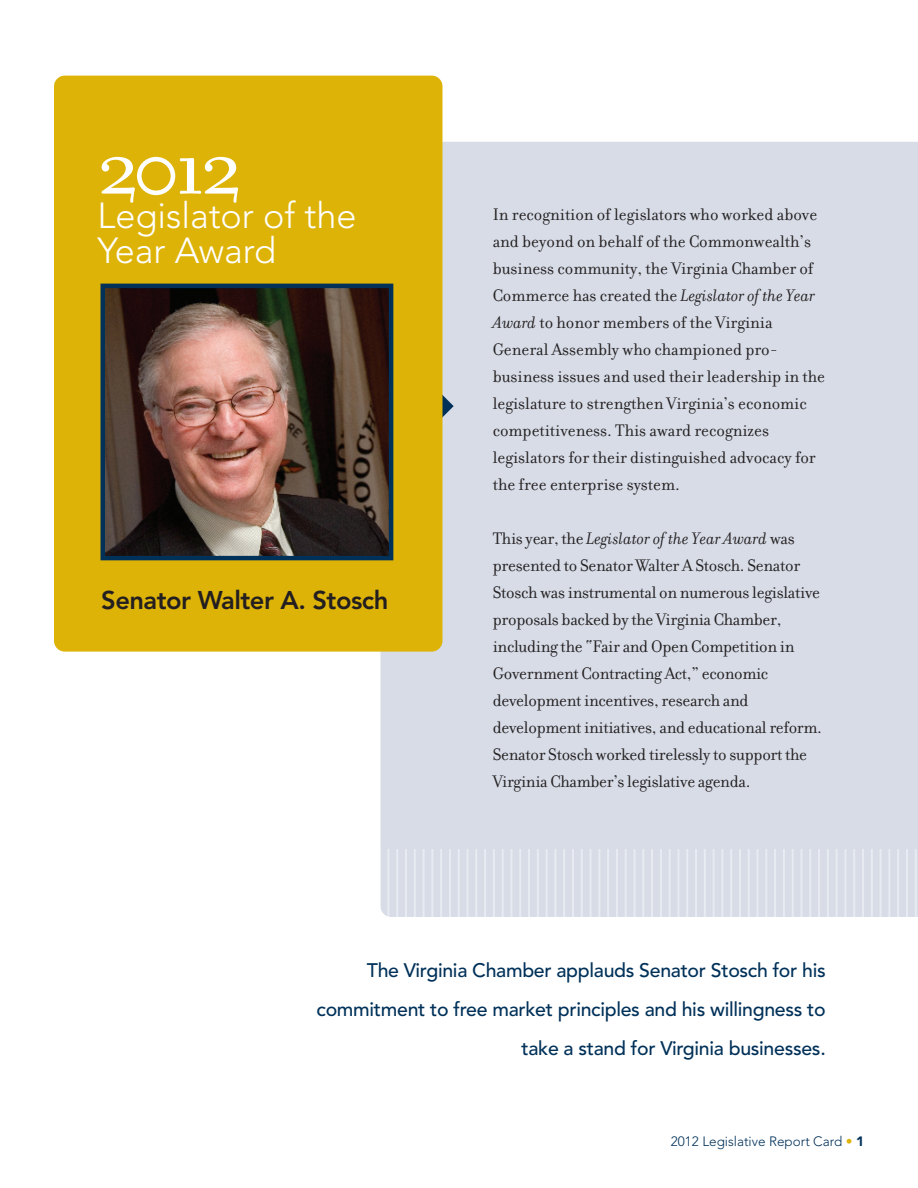
<style>
.page{position:relative;width:918px;height:1188px;background:#fff}
.page>*{position:absolute;margin:0;border:0;box-sizing:border-box;transform-origin:0 0}
.t1{font:90px "Filosofia";color:#fff}
.t2{font:300 36px/34.5px "Avenir";color:#fff}
.t3{font:800 25.5px "Avenir";letter-spacing:-.02em;color:#231f20}
.t4{font:500 19.5px/39px "Avenir";letter-spacing:-.015em;color:#003159;text-align:right}
.t5{font:18px/27px "Filosofia";color:#231f20}
.t6{font:300 13.5px "Avenir";color:#003159}
.s1{font-style:italic}
.s2{color:#deb308}
.s3{font-weight:900}
</style>
<div class="page">
<div style="left:381px;top:142px;width:537px;height:775px;background:#d7dce7"></div>
<svg style="left:442px;top:385px;width:12px;height:43px"></svg>
<div style="left:54px;top:76px;width:388px;height:576px;background:#deb308;border-radius:11px"></div>
<img style="left:105px;top:289px;width:283px;height:266px">
<div style="left:100px;top:284px;width:293px;height:276px;border:4px solid #003159"></div>
<svg style="left:381px;top:849px;width:501px;height:68px;background:#dadfe9"></svg>
<h1 class="t1" style="left:98px;top:110px;width:146px">2012</h1>
<h2 class="t2" style="left:97px;top:201px;width:261px">Legislator of the<br>Year Award</h2>
<h3 class="t3" style="left:101px;top:590px;width:289px">Senator Walter A. Stosch</h3>
<p class="t5" style="left:493px;top:201px;width:334px">In recognition of legislators who worked above and beyond on behalf of the Commonwealth’s business community, the Virginia Chamber of Commerce has created the <span class="s1">Legislator of the Year Award</span> to honor members of the Virginia General Assembly who championed pro&shy;business issues and used their leadership in the legislature to strengthen Virginia’s economic competitiveness. This award recognizes legislators for their distinguished advocacy for the free enterprise system.</p>
<p class="t5" style="left:493px;top:525px;width:331px">This year, the <span class="s1">Legislator of the Year Award</span> was presented to Senator Walter A Stosch. Senator Stosch was instrumental on numerous legislative proposals backed by the Virginia Chamber, including the “Fair and Open Competition in Government Contracting Act,” economic development incentives, research and development initiatives, and educational reform.<br>Senator Stosch worked tirelessly to support the Virginia Chamber’s legislative agenda.</p>
<p class="t4" style="left:317px;top:952px;width:511px">The Virginia Chamber applauds Senator Stosch for his commitment to free market principles and his willingness to take a stand for Virginia businesses.</p>
<p class="t6" style="left:671px;top:1136px;width:195px">2012 Legislative Report Card <span class="s2">•</span> <span class="s3">1</span></p>
</div>
